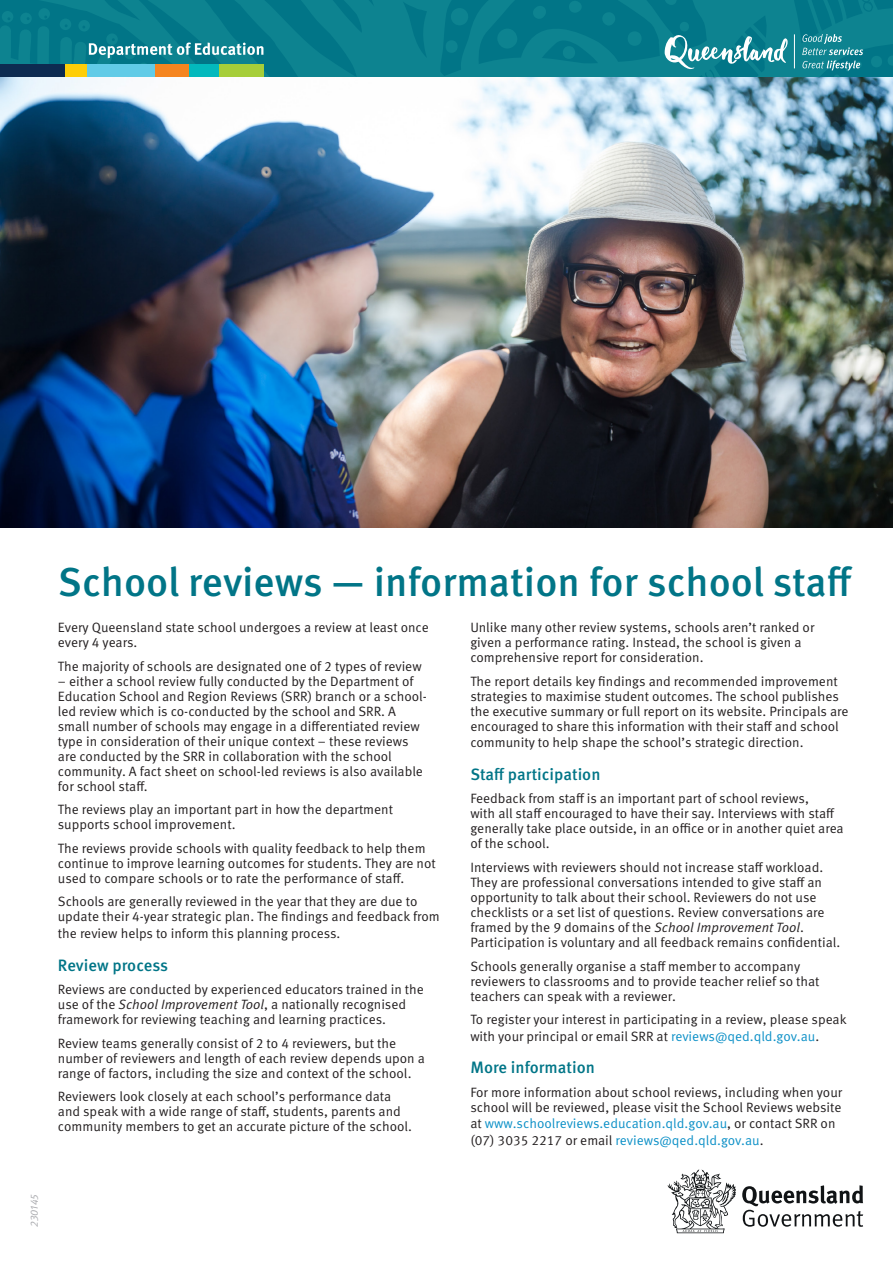
<style>
.page{position:relative;width:893px;height:1263px;background:#fff}
.page>*{position:absolute;margin:0;border:0;box-sizing:border-box;transform-origin:0 0}
.head_1{font:500 40.5px "Meta OT";color:#017587}
.head_4{font:500 16.5px "Meta OT";color:#017587}
.body_2mm{font:13.5px/15px "Meta OT Norm";color:#231f20}
.body_2mm-2{font:13.5px/16.5px "Meta OT Norm";color:#0c90c7}
.Caption__Meta8{font:10.5px "Meta OT Norm Ita";color:#a8a9ad}
.s1{font-family:"Meta OT Norm Ita"}
.s2{color:#0c90c7}
.s3{color:#231f20}
</style>
<div class="page">
<img style="left:0;top:77px;width:893px;height:450px">
<svg style="left:742px;top:1185px;width:121px;height:42px"></svg>
<svg style="left:668px;top:1169px;width:68px;height:64px"></svg>
<svg style="left:0;top:0;width:893px;height:77px;background:#087d8c"></svg>
<svg style="left:861px;top:0;width:11px;height:11px"></svg>
<svg style="left:869px;top:56px;width:24px;height:11px"></svg>
<div style="left:0;top:64px;width:66px;height:13px;background:#0d2b51"></div>
<div style="left:66px;top:64px;width:21px;height:13px;background:#fece08"></div>
<div style="left:87px;top:64px;width:69px;height:13px;background:#61cbe7"></div>
<div style="left:156px;top:64px;width:34px;height:13px;background:#f58520"></div>
<div style="left:190px;top:64px;width:29px;height:13px;background:#03b9bd"></div>
<div style="left:219px;top:64px;width:45px;height:13px;background:#a6ce39"></div>
<svg style="left:78px;top:20px;width:185px;height:54px"></svg>
<hr style="left:794px;top:34px;width:1px;height:34px;background:#fff">
<svg style="left:665px;top:22px;width:124px;height:47px;background:#3696a1"></svg>
<svg style="left:802px;top:34px;width:61px;height:43px;background:#2d919e"></svg>
<p class="Caption__Meta8" style="left:28px;top:1227px;width:34px;rotate:-90deg">230145</p>
<p class="head_1" style="left:58px;top:557px;width:796px">School reviews — information for school staff</p>
<p class="body_2mm" style="left:58px;top:620px;width:372px">Every Queensland state school undergoes a review at least once every 4 years.</p>
<p class="body_2mm" style="left:58px;top:659px;width:365px">The majority of schools are designated one of 2 types of review</p>
<p class="body_2mm" style="left:58px;top:674px;width:370px">– either a school review fully conducted by the Department of Education School and Region Reviews (SRR) branch or a school&shy;led review which is co-conducted by the school and SRR. A small number of schools may engage in a differentiated review type in consideration of their unique context – these reviews are conducted by the SRR in collaboration with the school community. A fact sheet on school-led reviews is also available for school staff.</p>
<p class="body_2mm" style="left:58px;top:802px;width:337px">The reviews play an important part in how the department supports school improvement.</p>
<p class="body_2mm" style="left:58px;top:841px;width:379px">The reviews provide schools with quality feedback to help them continue to improve learning outcomes for students. They are not used to compare schools or to rate the performance of staff.</p>
<p class="body_2mm" style="left:58px;top:894px;width:383px">Schools are generally reviewed in the year that they are due to update their 4-year strategic plan. The findings and feedback from</p>
<p class="body_2mm" style="left:58px;top:926px;width:284px">the review helps to inform this planning process.</p>
<p class="head_4" style="left:58px;top:954px;width:112px">Review process</p>
<p class="body_2mm" style="left:58px;top:982px;width:368px">Reviews are conducted by experienced educators trained in the use of the <span class="s1">School Improvement Tool</span>, a nationally recognised framework for reviewing teaching and learning practices.</p>
<p class="body_2mm" style="left:58px;top:1035px;width:369px">Review teams generally consist of 2 to 4 reviewers, but the number of reviewers and length of each review depends upon a range of factors, including the size and context of the school.</p>
<p class="body_2mm" style="left:58px;top:1089px;width:356px">Reviewers look closely at each school’s performance data and speak with a wide range of staff, students, parents and community members to get an accurate picture of the school.</p>
<p class="body_2mm" style="left:470px;top:620px;width:345px">Unlike many other review systems, schools aren’t ranked or given a performance rating. Instead, the school is given a comprehensive report for consideration.</p>
<p class="body_2mm" style="left:470px;top:674px;width:380px">The report details key findings and recommended improvement strategies to maximise student outcomes. The school publishes the executive summary or full report on its website. Principals are encouraged to share this information with their staff and school</p>
<p class="body_2mm" style="left:470px;top:735px;width:335px">community to help shape the school’s strategic direction.</p>
<p class="head_4" style="left:470px;top:764px;width:132px">Staff participation</p>
<p class="body_2mm" style="left:470px;top:791px;width:375px">Feedback from staff is an important part of school reviews,<br>with all staff encouraged to have their say. Interviews with staff generally take place outside, in an office or in another quiet area of the school.</p>
<p class="body_2mm" style="left:470px;top:860px;width:371px">Interviews with reviewers should not increase staff workload.<br>They are professional conversations intended to give staff an opportunity to talk about their school. Reviewers do not use checklists or a set list of questions. Review conversations are framed by the 9 domains of the <span class="s1">School Improvement Tool</span>.<br>Participation is voluntary and all feedback remains confidential.</p>
<p class="body_2mm" style="left:470px;top:958px;width:351px">Schools generally organise a staff member to accompany reviewers to classrooms and to provide teacher relief so that teachers can speak with a reviewer.</p>
<p class="body_2mm" style="left:470px;top:1011px;width:378px;line-height:16.5px">To register your interest in participating in a review, please speak with your principal or email SRR at <span class="s2">reviews@qed.qld.gov.au</span>.</p>
<p class="head_4" style="left:470px;top:1057px;width:126px">More information</p>
<p class="body_2mm" style="left:470px;top:1084px;width:373px">For more information about school reviews, including when your school will be reviewed, please visit the School Reviews website</p>
<p class="body_2mm-2" style="left:470px;top:1115px;width:367px"><span class="s3">at</span> www.schoolreviews.education.qld.gov.au<span class="s3">, or contact SRR on (07) 3035 2217 or email</span> reviews@qed.qld.gov.au<span class="s3">.</span></p>
</div>
